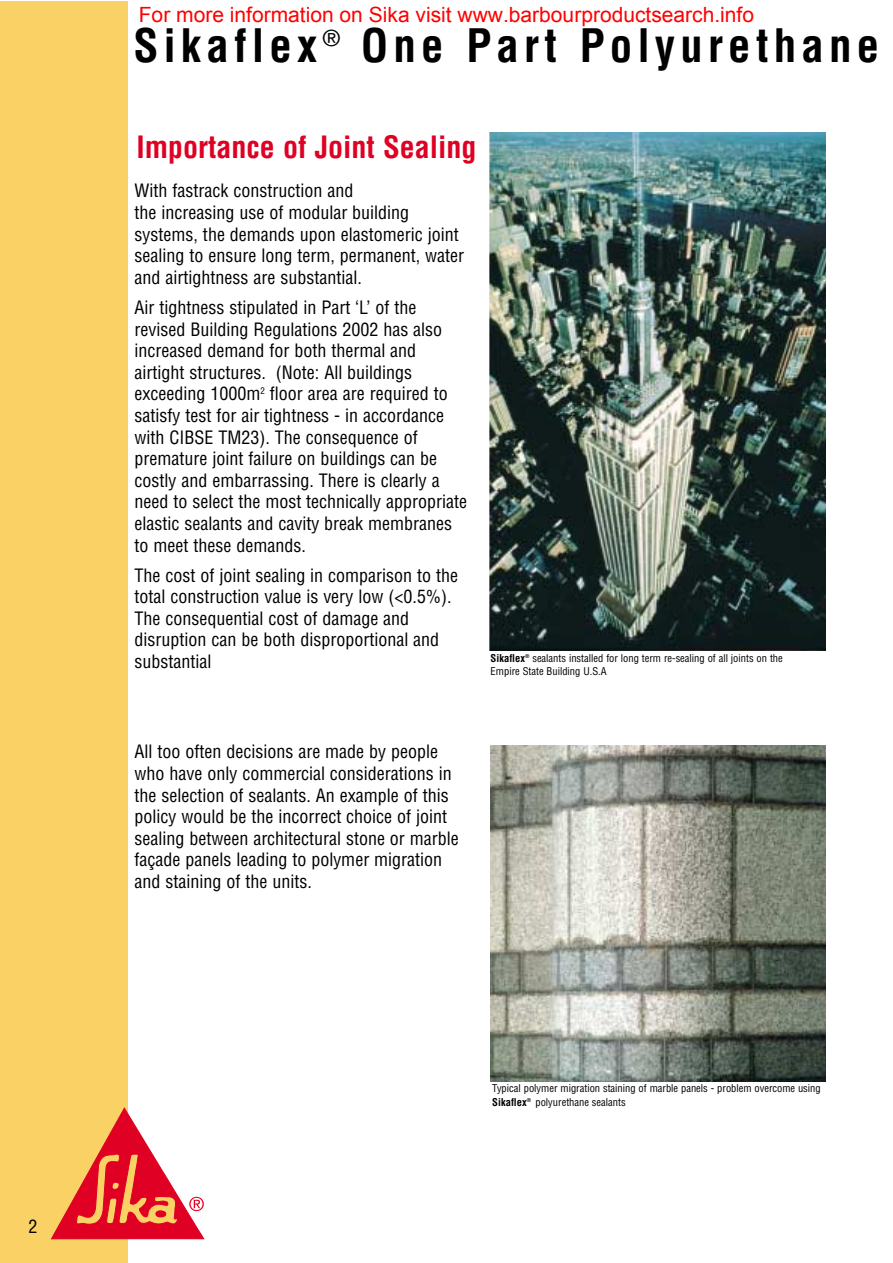
<style>
.page{position:relative;width:893px;height:1263px;background:#fff}
.page>*{position:absolute;margin:0;border:0;box-sizing:border-box;transform-origin:0 0}
.t1{font:700 condensed 45px "Helvetica";letter-spacing:.115em;color:#000}
.t2{font:700 condensed 30px "Helvetica";color:#df0023}
.t3{font:21px "Arial";color:#f00}
.t4{font:condensed 18px/21.6px "Helvetica";color:#000}
.t5{font:condensed 10.5px/13.5px "Helvetica";color:#000}
.s1{font-weight:700}
</style>
<div class="page">
<div style="left:0;top:2px;width:128px;height:1261px;background:#f9d165"></div>
<svg style="left:51px;top:1108px;width:153px;height:131px"></svg>
<img style="left:489px;top:132px;width:336px;height:518px">
<img style="left:490px;top:746px;width:335px;height:336px">
<p class="t4" style="left:29px;top:1217px;width:10px">2</p>
<p class="t3" style="left:139px;top:1px;width:617px">For more information on Sika visit www.barbourproductsearch.info</p>
<h1 class="t1" style="left:133px;top:29px;width:747px">Sikaflex <sup>®</sup> One Part Polyurethane</h1>
<h2 class="t2" style="left:137px;top:136px;width:341px">Importance of Joint Sealing</h2>
<p class="t4" style="left:134px;top:182px;width:331px">With fastrack construction and<br>the increasing use of modular building systems, the demands upon elastomeric joint sealing to ensure long term, permanent, water and airtightness are substantial.</p>
<p class="t4" style="left:134px;top:298px;width:334px">Air tightness stipulated in Part ‘L’ of the revised Building Regulations 2002 has also increased demand for both thermal and airtight structures. (Note: All buildings exceeding 1000m<sup>2</sup> floor area are required to satisfy test for air tightness - in accordance with CIBSE TM23). The consequence of premature joint failure on buildings can be costly and embarrassing. There is clearly a need to select the most technically appropriate elastic sealants and cavity break membranes to meet these demands.</p>
<p class="t4" style="left:134px;top:566px;width:325px">The cost of joint sealing in comparison to the total construction value is very low (&lt;0.5%).<br>The consequential cost of damage and disruption can be both disproportional and substantial</p>
<p class="t5" style="left:490px;top:652px;width:294px"><span class="s1">Sikaflex</span><sup>®</sup> sealants installed for long term re-sealing of all joints on the<br>Empire State Building U.S.A</p>
<p class="t4" style="left:134px;top:743px;width:326px">All too often decisions are made by people who have only commercial considerations in the selection of sealants. An example of this policy would be the incorrect choice of joint sealing between architectural stone or marble façade panels leading to polymer migration and staining of the units.</p>
<p class="t5" style="left:492px;top:1083px;width:330px">Typical polymer migration staining of marble panels - problem overcome using<br><span class="s1">Sikaflex</span><sup>®</sup> polyurethane sealants</p>
</div>
